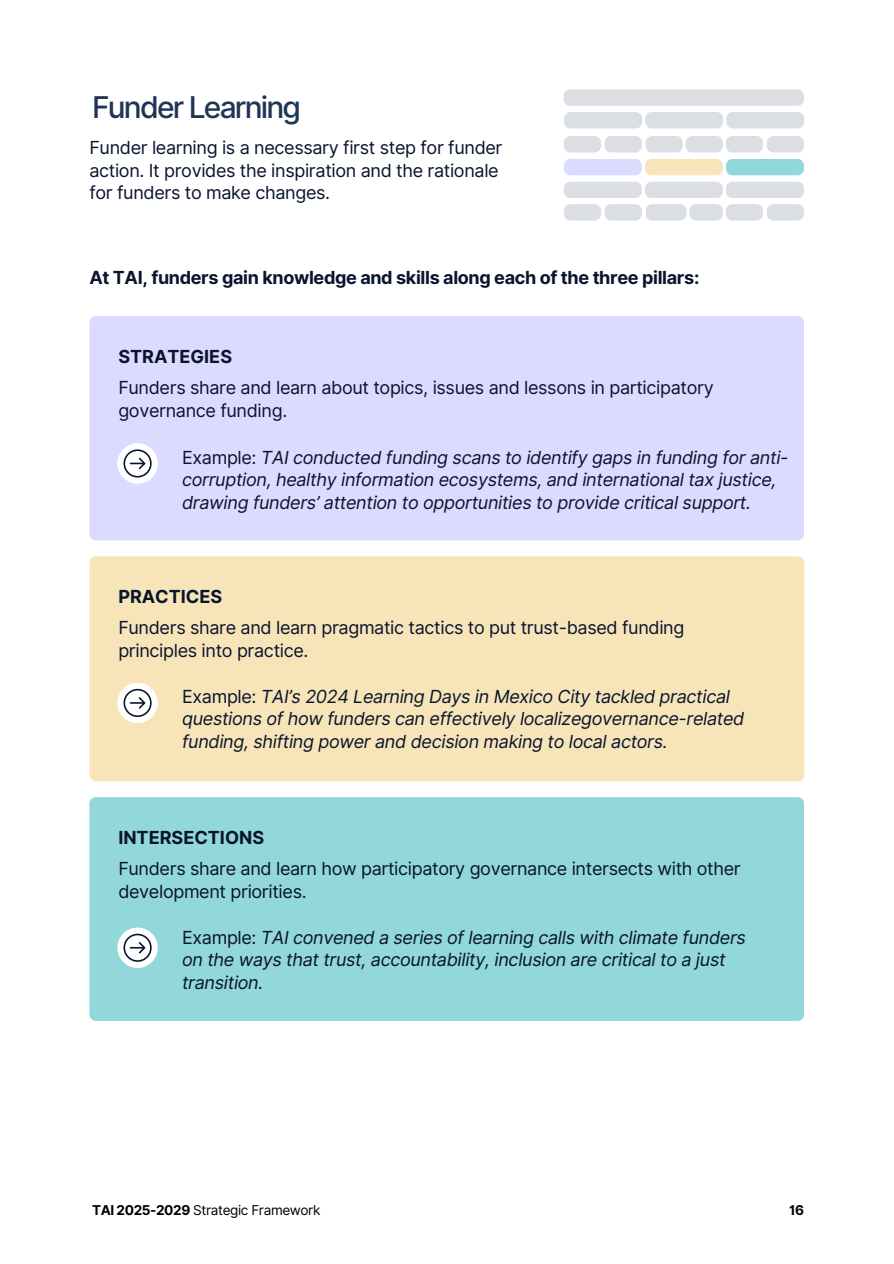
<style>
.page{position:relative;width:894px;height:1264px;background:#fff}
.page>*{position:absolute;margin:0;border:0;box-sizing:border-box;transform-origin:0 0}
.t1{font:500 30px "Inter";letter-spacing:-.06em;color:#1e3653}
.t2{font:italic 18px/22.5px "Inter";letter-spacing:-.02em;color:#09142d}
.t3{font:18px/22.5px "Inter";letter-spacing:-.02em;color:#09142d}
.t4{font:700 18px "Inter";letter-spacing:-.02em;color:#09142d}
.t5{font:700 18px "Inter";color:#09142d}
.t6{font:13.5px "Inter";letter-spacing:-.03em;color:#000}
.t7{font:700 13.5px "Inter";color:#000}
.s1{font-style:normal}
.s2{font-weight:700}
</style>
<div class="page">
<div style="left:89px;top:316px;width:714px;height:224px;background:#dcdbff"></div>
<div style="left:89px;top:556px;width:715px;height:225px;background:#f7e5b9"></div>
<div style="left:89px;top:797px;width:714px;height:223px;background:#92d7d9"></div>
<div style="left:117px;top:443px;width:41px;height:40px;background:#fff;border-radius:50%"></div>
<div style="left:117px;top:682px;width:41px;height:41px;background:#fff;border-radius:50%"></div>
<div style="left:117px;top:927px;width:41px;height:41px;background:#fff;border-radius:50%"></div>
<svg style="left:123px;top:449px;width:29px;height:28px"></svg>
<svg style="left:123px;top:689px;width:29px;height:28px"></svg>
<svg style="left:123px;top:933px;width:29px;height:28px"></svg>
<svg style="left:564px;top:136px;width:239px;height:16px;background:#dfe2e7"></svg>
<svg style="left:564px;top:159px;width:239px;height:16px;background:#cededc"></svg>
<div style="left:564px;top:182px;width:239px;height:16px;background:#dbdfe4"></div>
<div style="left:563px;top:89px;width:240px;height:17px;background:#dbdfe4;border-radius:7px"></div>
<svg style="left:564px;top:204px;width:239px;height:17px;background:#e0e3e8"></svg>
<div style="left:564px;top:112px;width:240px;height:16px;background:#dbdfe4"></div>
<h1 class="t1" style="left:92px;top:88px;width:210px">Funder Learning</h1>
<h4 class="t3" style="left:89px;top:137px;width:414px">Funder learning is a necessary first step for funder action. It provides the inspiration and the rationale for funders to make changes.</h4>
<h3 class="t4" style="left:89px;top:267px;width:611px">At TAI, funders gain knowledge and skills along each of the three pillars:</h3>
<h4 class="t5" style="left:118px;top:346px;width:115px">STRATEGIES</h4>
<h2 class="t3" style="left:118px;top:376px;width:596px">Funders share and learn about topics, issues and lessons in participatory governance funding.</h2>
<p class="t2" style="left:182px;top:446px;width:607px"><span class="s1">Example:</span> TAI conducted funding scans to identify gaps in funding for anti&shy;corruption, healthy information ecosystems, and international tax justice, drawing funders’ attention to opportunities to provide critical support.</p>
<h2 class="t5" style="left:118px;top:586px;width:105px">PRACTICES</h2>
<h4 class="t3" style="left:118px;top:616px;width:567px">Funders share and learn pragmatic tactics to put trust-based funding principles into practice.</h4>
<h4 class="t2" style="left:182px;top:685px;width:563px"><span class="s1">Example:</span> TAI’s 2024 Learning Days in Mexico City tackled practical questions of how funders can effectively localizegovernance-related funding, shifting power and decision making to local actors.</h4>
<h4 class="t5" style="left:118px;top:827px;width:147px">INTERSECTIONS</h4>
<p class="t3" style="left:118px;top:857px;width:623px">Funders share and learn how participatory governance intersects with other development priorities.</p>
<h2 class="t2" style="left:182px;top:925px;width:565px"><span class="s1">Example:</span> TAI convened a series of learning calls with climate funders on the ways that trust, accountability, inclusion are critical to a just transition.</h2>
<h4 class="t6" style="left:92px;top:1202px;width:230px"><span class="s2">TAI 2025-2029</span> Strategic Framework</h4>
<p class="t7" style="left:789px;top:1202px;width:16px">16</p>
</div>
